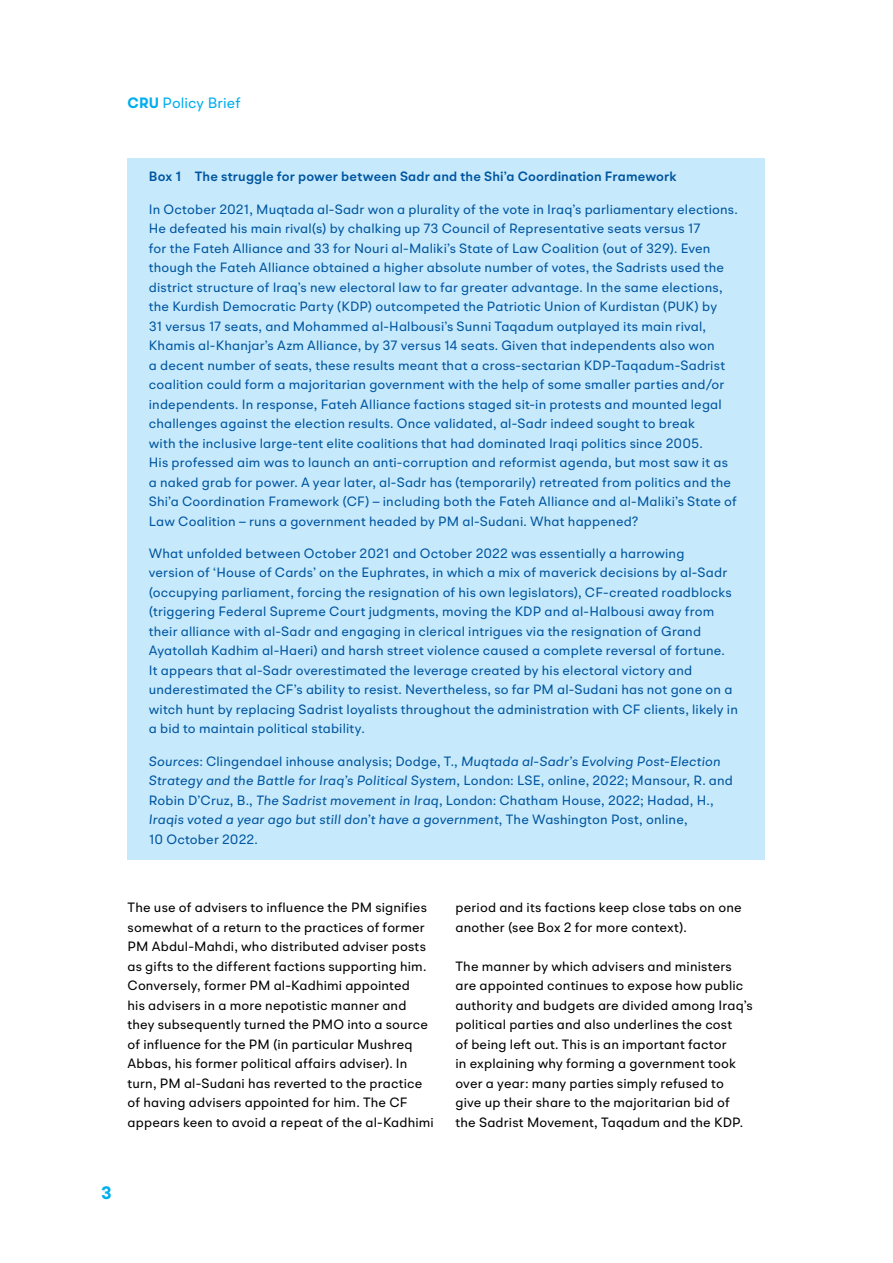
<style>
.page{position:relative;width:893px;height:1263px;background:#fff}
.page>*{position:absolute;margin:0;border:0;box-sizing:border-box;transform-origin:0 0}
.t1{font:700 18px "BR Omega";color:#00aeef}
.t2{font:15px "BR Omega";letter-spacing:.005em;color:#00aeef}
.P_first__Block{font:13.5px/19.5px "BR Omega";letter-spacing:.01em;color:#0055a0}
.P_first{font:13.5px/19.5px "BR Omega";letter-spacing:.01em;color:#000}
.Caption_Block{font:600 13.5px "BR Omega";letter-spacing:.01em;color:#0055a0}
.s1{font-weight:700}
.s2{font-style:italic}
</style>
<div class="page">
<div style="left:128px;top:158px;width:637px;height:39px;background:#c6eafb"></div>
<div style="left:128px;top:190px;width:637px;height:352px;background:#c6eafb"></div>
<div style="left:128px;top:535px;width:637px;height:214px;background:#c6eafb"></div>
<div style="left:128px;top:743px;width:637px;height:117px;background:#c6eafb"></div>
<p class="t2" style="left:128px;top:93px;width:115px"><span class="s1">CRU</span> Policy Brief</p>
<p class="Caption_Block" style="left:149px;top:168px;width:529px">Box 1 The struggle for power between Sadr and the Shi’a Coordination Framework</p>
<p class="P_first__Block" style="left:149px;top:199px;width:590px">In October 2021, Muqtada al-Sadr won a plurality of the vote in Iraq’s parliamentary elections.<br>He defeated his main rival(s) by chalking up 73 Council of Representative seats versus 17<br>for the Fateh Alliance and 33 for Nouri al-Maliki’s State of Law Coalition (out of 329). Even though the Fateh Alliance obtained a higher absolute number of votes, the Sadrists used the district structure of Iraq’s new electoral law to far greater advantage. In the same elections, the Kurdish Democratic Party (KDP) outcompeted the Patriotic Union of Kurdistan (PUK) by<br>31 versus 17 seats, and Mohammed al-Halbousi’s Sunni Taqadum outplayed its main rival, Khamis al-Khanjar’s Azm Alliance, by 37 versus 14 seats. Given that independents also won<br>a decent number of seats, these results meant that a cross-sectarian KDP-Taqadum-Sadrist coalition could form a majoritarian government with the help of some smaller parties and/or independents. In response, Fateh Alliance factions staged sit-in protests and mounted legal challenges against the election results. Once validated, al-Sadr indeed sought to break<br>with the inclusive large-tent elite coalitions that had dominated Iraqi politics since 2005.<br>His professed aim was to launch an anti-corruption and reformist agenda, but most saw it as a naked grab for power. A year later, al-Sadr has (temporarily) retreated from politics and the Shi’a Coordination Framework (CF) – including both the Fateh Alliance and al-Maliki’s State of Law Coalition – runs a government headed by PM al-Sudani. What happened?</p>
<p class="P_first__Block" style="left:149px;top:543px;width:591px">What unfolded between October 2021 and October 2022 was essentially a harrowing<br>version of ‘House of Cards’ on the Euphrates, in which a mix of maverick decisions by al-Sadr (occupying parliament, forcing the resignation of his own legislators), CF-created roadblocks (triggering Federal Supreme Court judgments, moving the KDP and al-Halbousi away from their alliance with al-Sadr and engaging in clerical intrigues via the resignation of Grand Ayatollah Kadhim al-Haeri) and harsh street violence caused a complete reversal of fortune.<br>It appears that al-Sadr overestimated the leverage created by his electoral victory and underestimated the CF’s ability to resist. Nevertheless, so far PM al-Sudani has not gone on a witch hunt by replacing Sadrist loyalists throughout the administration with CF clients, likely in a bid to maintain political stability.</p>
<p class="P_first__Block" style="left:149px;top:751px;width:586px"><span class="s2">Sources</span>: Clingendael inhouse analysis; Dodge, T., <span class="s2">Muqtada al-Sadr’s Evolving Post-Election Strategy and the Battle for Iraq’s Political System</span>, London: LSE, online, 2022; Mansour, R. and Robin D’Cruz, B., <span class="s2">The Sadrist movement in Iraq</span>, London: Chatham House, 2022; Hadad, H., <span class="s2">Iraqis voted a year ago but still don’t have a government</span>, The Washington Post, online,<br>10 October 2022.</p>
<p class="P_first" style="left:128px;top:897px;width:308px">The use of advisers to influence the PM signifies somewhat of a return to the practices of former PM Abdul-Mahdi, who distributed adviser posts as gifts to the different factions supporting him.<br>Conversely, former PM al-Kadhimi appointed<br>his advisers in a more nepotistic manner and they subsequently turned the PMO into a source of influence for the PM (in particular Mushreq Abbas, his former political affairs adviser). In turn, PM al-Sudani has reverted to the practice of having advisers appointed for him. The CF appears keen to avoid a repeat of the al-Kadhimi</p>
<p class="P_first" style="left:455px;top:897px;width:288px">period and its factions keep close tabs on one another (see Box 2 for more context).</p>
<p class="P_first" style="left:455px;top:956px;width:299px">The manner by which advisers and ministers are appointed continues to expose how public authority and budgets are divided among Iraq’s political parties and also underlines the cost<br>of being left out. This is an important factor<br>in explaining why forming a government took over a year: many parties simply refused to give up their share to the majoritarian bid of the Sadrist Movement, Taqadum and the KDP.</p>
<h1 class="t1" style="left:101px;top:1181px;width:12px">3</h1>
</div>
